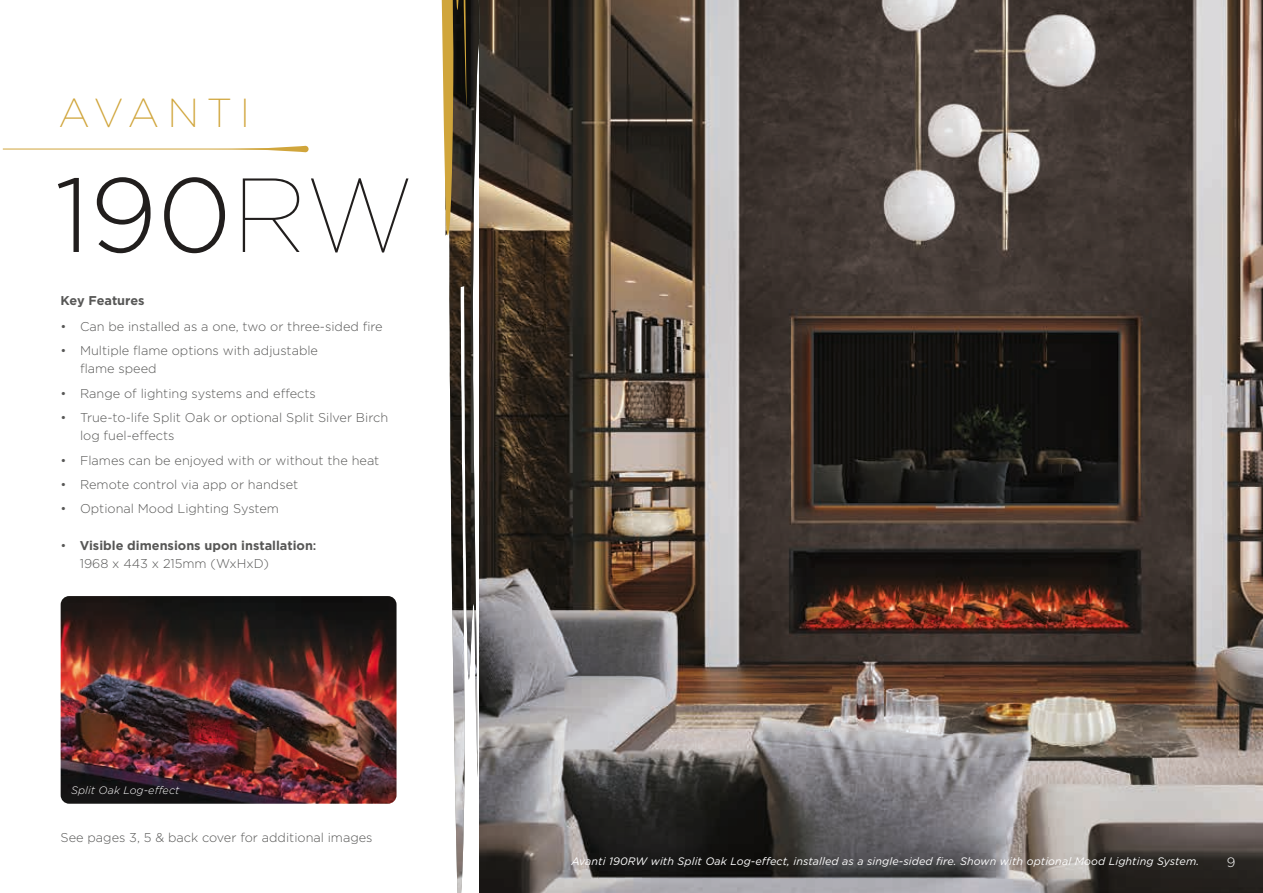
<style>
.page{position:relative;width:1263px;height:893px;background:#fff}
.page>*{position:absolute;margin:0;border:0;box-sizing:border-box;transform-origin:0 0}
.t1{font:300 105px "Gotham";color:#211e1d}
.t2{font:200 40.5px "Gotham";letter-spacing:.2em;color:#d0a53b}
.t3{font:300 13.5px "Gotham";color:#fff}
.t4{font:300 12.75px/18px "Gotham";color:#575756}
.t5{font:700 12.75px/18px "Gotham";color:#575756}
.t6{font:italic 10.8px "Gotham";letter-spacing:.01em;color:#fff}
.t7{font:italic 300 10.8px "Gotham";letter-spacing:.01em;color:#fff}
.s1{font-weight:100}
.s2{font-weight:300}
.s3{font-weight:500}
</style>
<div class="page">
<img style="left:480px;top:0;width:783px;height:893px">
<svg style="left:441px;top:0;width:39px;height:893px"></svg>
<hr style="left:3px;top:149px;width:295px;height:1px;background:#d0a53b">
<svg style="left:209px;top:146px;width:100px;height:6px"></svg>
<img style="left:61px;top:596px;width:335px;height:208px">
<h2 class="t2" style="left:58px;top:87px;width:193px">AVANTI</h2>
<h1 class="t1" style="left:55px;top:148px;width:360px">190<span class="s1">RW</span></h1>
<p class="t5" style="left:61px;top:291px;width:85px">Key Features</p>
<p class="t4" style="left:61px;top:317px;width:324px">• Can be installed as a one, two or three-sided fire</p>
<p class="t4" style="left:80px;top:342px;width:239px;text-indent:-19px">• Multiple flame options with adjustable flame speed</p>
<p class="t4" style="left:61px;top:384px;width:257px">• Range of lighting systems and effects</p>
<p class="t4" style="left:80px;top:408px;width:310px;text-indent:-19px">• True-to-life Split Oak or optional Split Silver Birch log fuel-effects</p>
<p class="t4" style="left:61px;top:451px;width:320px">• Flames can be enjoyed with or without the heat</p>
<p class="t4" style="left:61px;top:475px;width:239px">• Remote control via app or handset</p>
<p class="t4" style="left:61px;top:499px;width:220px">• Optional Mood Lighting System</p>
<p class="t5" style="left:80px;top:537px;width:238px;text-indent:-19px"><span class="s2">•</span> Visible dimensions upon installation<span class="s3">:<br></span><span class="s2">1968 x 443 x 215mm (WxHxD)</span></p>
<p class="t7" style="left:71px;top:783px;width:110px">Split Oak Log-effect</p>
<p class="t4" style="left:61px;top:828px;width:313px">See pages 3, 5 &amp; back cover for additional images</p>
<p class="t6" style="left:571px;top:854px;width:629px">Avanti 190RW with Split Oak Log-effect, installed as a single-sided fire. Shown with optional Mood Lighting System.</p>
<p class="t3" style="left:1227px;top:853px;width:10px">9</p>
</div>
